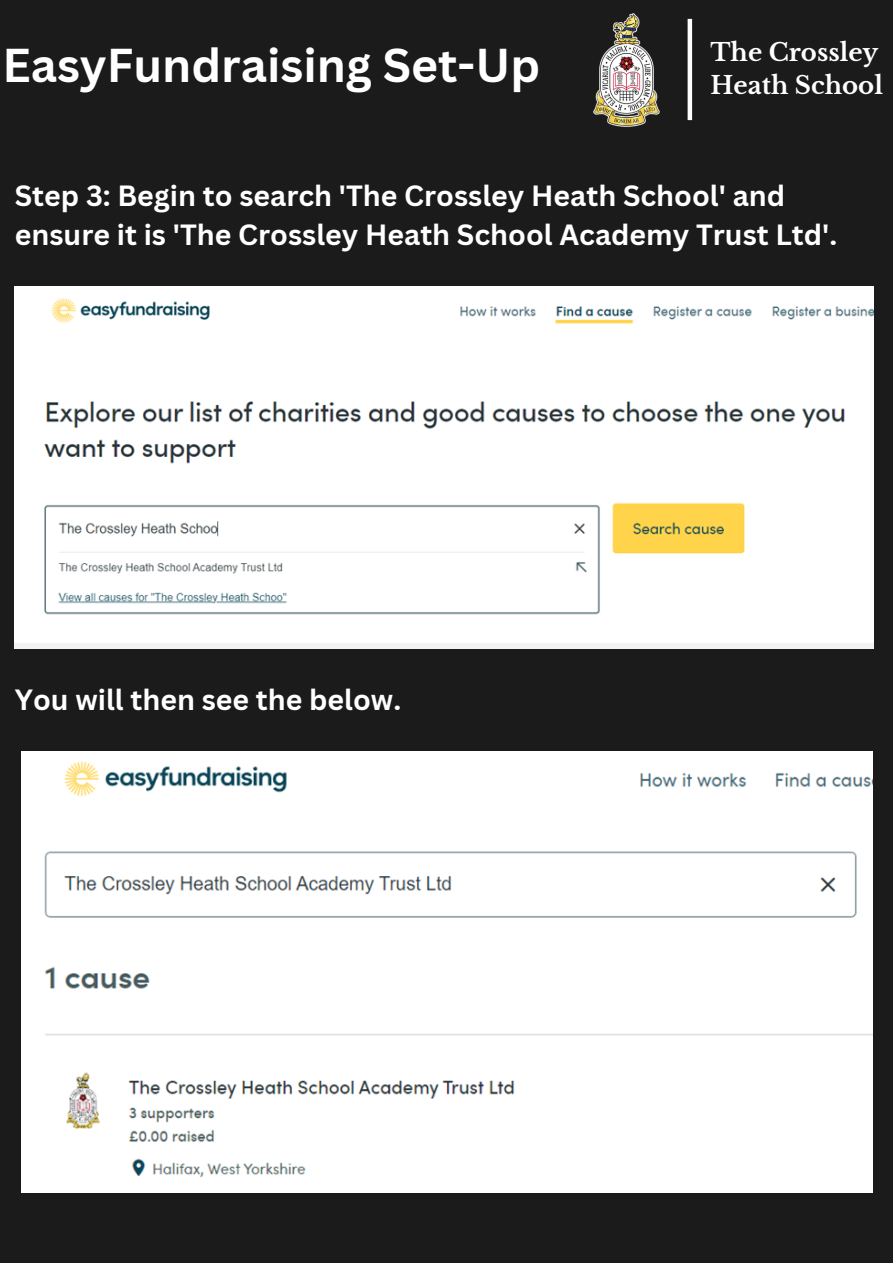
<style>
.page{position:relative;width:893px;height:1264px;background:#fff}
.page>*{position:absolute;margin:0;border:0;box-sizing:border-box;transform-origin:0 0}
.t1{font:700 46.2px "Canva Sans";color:#fff}
.t2{font:700 28.5px/39.3px "Canva Sans";color:#fff}
.t3{font:700 24.3px "Libre Baskerville";color:#fff}
</style>
<div class="page">
<div style="left:0;top:0;width:892px;height:1262px;background:#1b1b1b"></div>
<img style="left:593px;top:13px;width:66px;height:114px">
<div style="left:687px;top:19px;width:5px;height:101px;background:#fff"></div>
<img style="left:15px;top:287px;width:857px;height:362px">
<div style="left:21px;top:751px;width:851px;height:441px;background:#fff"></div>
<p class="t1" style="left:2px;top:33px;width:539px">EasyFundraising Set-Up</p>
<p class="t3" style="left:710px;top:37px;width:169px">The Crossley</p>
<p class="t3" style="left:710px;top:71px;width:174px">Heath School</p>
<p class="t2" style="left:15px;top:175px;width:823px">Step 3: Begin to search 'The Crossley Heath School' and ensure it is 'The Crossley Heath School Academy Trust Ltd'.</p>
<p class="t2" style="left:15px;top:679px;width:388px">You will then see the below.</p>
</div>
